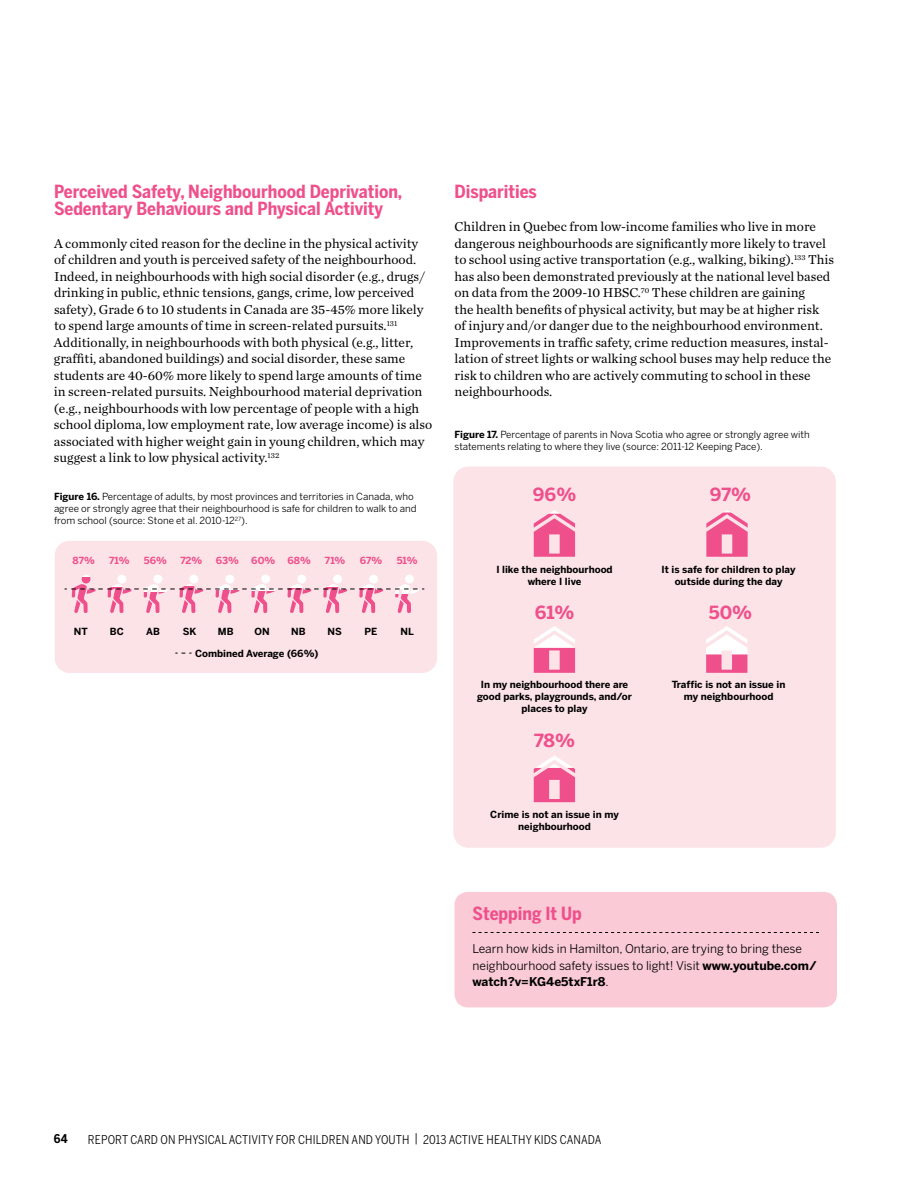
<style>
.page{position:relative;width:918px;height:1188px;background:#fff}
.page>*{position:absolute;margin:0;border:0;box-sizing:border-box;transform-origin:0 0}
.t1{font:700 18px/16.5px "Benton Sans Cond";color:#ef508b}
.t2{font:700 18px "Benton Sans";color:#ef508b}
.t3{font:13.5px/16.5px "Chronicle Text G1";color:#000}
.t4{font:12px/16.5px "Benton Sans";color:#000}
.t5{font:12px "Benton Sans Cond";letter-spacing:.01em;color:#000}
.t6{font:700 12px "Benton Sans Cond";color:#000}
.t7{font:9.75px/12.3px "Benton Sans";color:#000}
.t8{font:700 9.75px/12px "Benton Sans";color:#000;text-align:center}
.t9{font:700 9.75px "Benton Sans";color:#ef508b}
.s1{font-weight:700}
</style>
<div class="page">
<div style="left:453px;top:467px;width:383px;height:381px;background:#fce3e8;border-radius:15px"></div>
<svg style="left:534px;top:510px;width:41px;height:47px"></svg>
<svg style="left:706px;top:510px;width:42px;height:47px"></svg>
<svg style="left:534px;top:626px;width:41px;height:47px"></svg>
<svg style="left:706px;top:626px;width:41px;height:47px"></svg>
<svg style="left:534px;top:755px;width:41px;height:47px"></svg>
<div style="left:55px;top:541px;width:382px;height:132px;background:#fce3e8;border-radius:15px"></div>
<svg style="left:65px;top:575px;width:359px;height:38px"></svg>
<div style="left:454px;top:892px;width:383px;height:115px;background:#facad6;border-radius:14px"></div>
<svg style="left:473px;top:932px;width:346px;height:1px"></svg>
<h1 class="t1" style="left:54px;top:183px;width:350px">Perceived Safety, Neighbourhood Deprivation,<br>Sedentary Behaviours and Physical Activity</h1>
<p class="t3" style="left:54px;top:235px;width:380px">A commonly cited reason for the decline in the physical activity of children and youth is perceived safety of the neighbourhood.<br>Indeed, in neighbourhoods with high social disorder (e.g., drugs/ drinking in public, ethnic tensions, gangs, crime, low perceived safety), Grade 6 to 10 students in Canada are 35-45% more likely to spend large amounts of time in screen-related pursuits.<sup>131<br></sup>Additionally, in neighbourhoods with both physical (e.g., litter, graffiti, abandoned buildings) and social disorder, these same students are 40-60% more likely to spend large amounts of time in screen-related pursuits. Neighbourhood material deprivation (e.g., neighbourhoods with low percentage of people with a high school diploma, low employment rate, low average income) is also associated with higher weight gain in young children, which may suggest a link to low physical activity.<sup>132</sup></p>
<p class="t7" style="left:54px;top:490px;width:364px"><span class="s1">Figure 16.</span> Percentage of adults, by most provinces and territories in Canada, who agree or strongly agree that their neighbourhood is safe for children to walk to and from school (source: Stone et al. 2010-12<sup>27</sup>).</p>
<p class="t9" style="left:73px;top:555px;width:24px">87%</p>
<p class="t9" style="left:109px;top:555px;width:22px">71%</p>
<p class="t9" style="left:144px;top:555px;width:25px">56%</p>
<p class="t9" style="left:180px;top:555px;width:24px">72%</p>
<p class="t9" style="left:216px;top:555px;width:25px">63%</p>
<p class="t9" style="left:251px;top:555px;width:25px">60%</p>
<p class="t9" style="left:288px;top:555px;width:25px">68%</p>
<p class="t9" style="left:325px;top:555px;width:22px">71%</p>
<p class="t9" style="left:360px;top:555px;width:24px">67%</p>
<p class="t9" style="left:397px;top:555px;width:23px">51%</p>
<p class="t8" style="left:74px;top:626px;width:15px">NT</p>
<p class="t8" style="left:110px;top:626px;width:16px">BC</p>
<p class="t8" style="left:146px;top:626px;width:15px">AB</p>
<p class="t8" style="left:183px;top:626px;width:15px">SK</p>
<p class="t8" style="left:218px;top:626px;width:17px">MB</p>
<p class="t8" style="left:254px;top:626px;width:17px">ON</p>
<p class="t8" style="left:291px;top:626px;width:16px">NB</p>
<p class="t8" style="left:327px;top:626px;width:16px">NS</p>
<p class="t8" style="left:365px;top:626px;width:14px">PE</p>
<p class="t8" style="left:401px;top:626px;width:15px">NL</p>
<p class="t8" style="left:195px;top:647px;width:125px">Combined Average (66%)</p>
<h1 class="t1" style="left:454px;top:183px;width:84px">Disparities</h1>
<p class="t3" style="left:454px;top:218px;width:381px">Children in Quebec from low-income families who live in more dangerous neighbourhoods are significantly more likely to travel to school using active transportation (e.g., walking, biking).<sup>133</sup> This has also been demonstrated previously at the national level based on data from the 2009-10 HBSC.<sup>70</sup> These children are gaining<br>the health benefits of physical activity, but may be at higher risk of injury and/or danger due to the neighbourhood environment.<br>Improvements in traffic safety, crime reduction measures, instal&shy;lation of street lights or walking school buses may help reduce the risk to children who are actively commuting to school in these neighbourhoods.</p>
<p class="t7" style="left:455px;top:428px;width:357px"><span class="s1">Figure 17.</span> Percentage of parents in Nova Scotia who agree or strongly agree with statements relating to where they live (source: 2011-12 Keeping Pace).</p>
<h1 class="t2" style="left:533px;top:484px;width:45px">96%</h1>
<h1 class="t2" style="left:710px;top:484px;width:43px">97%</h1>
<p class="t8" style="left:496px;top:564px;width:118px">I like the neighbourhood where I live</p>
<p class="t8" style="left:662px;top:564px;width:135px">It is safe for children to play outside during the day</p>
<h1 class="t2" style="left:535px;top:602px;width:41px">61%</h1>
<h1 class="t2" style="left:709px;top:602px;width:45px">50%</h1>
<p class="t8" style="left:477px;top:678px;width:156px">In my neighbourhood there are good parks, playgrounds, and/or places to play</p>
<p class="t8" style="left:672px;top:678px;width:115px">Traffic is not an issue in my neighbourhood</p>
<h1 class="t2" style="left:534px;top:730px;width:43px">78%</h1>
<p class="t8" style="left:490px;top:809px;width:130px">Crime is not an issue in my neighbourhood</p>
<h1 class="t1" style="left:473px;top:905px;width:111px">Stepping It Up</h1>
<p class="t4" style="left:473px;top:941px;width:346px">Learn how kids in Hamilton, Ontario, are trying to bring these neighbourhood safety issues to light! Visit <span class="s1">www.youtube.com/ watch?v=KG4e5txF1r8</span>.</p>
<p class="t6" style="left:54px;top:1132px;width:15px">64</p>
<p class="t5" style="left:88px;top:1132px;width:515px">REPORT CARD ON PHYSICAL ACTIVITY FOR CHILDREN AND YOUTH | 2013 ACTIVE H EALTHY KIDS CANADA</p>
</div>
